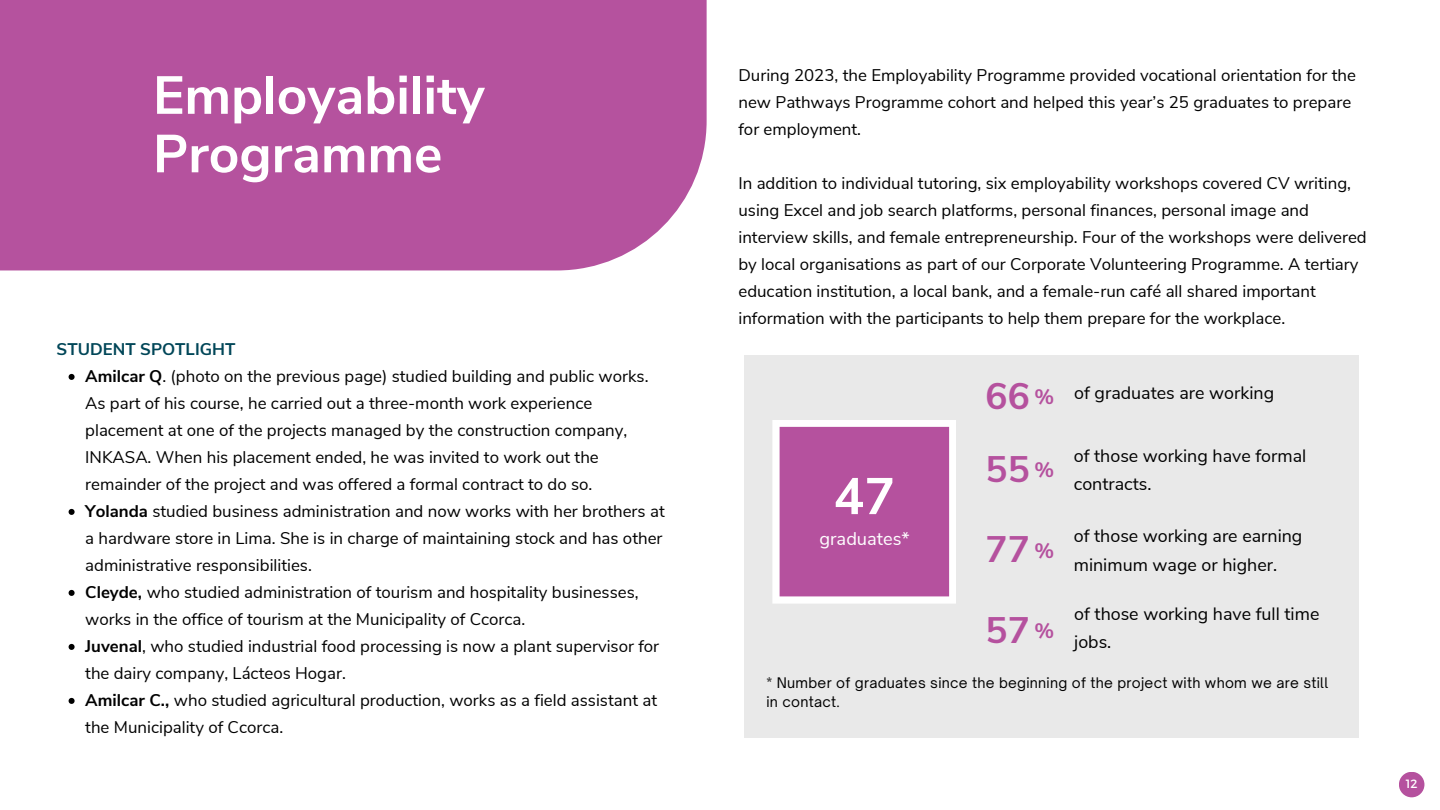
<style>
.page{position:relative;width:1440px;height:810px;background:#fff}
.page>*{position:absolute;margin:0;border:0;box-sizing:border-box;transform-origin:0 0}
.t1{font:700 53.4px/58.5px "Nunito Sans";color:#fff}
.t2{font:700 51.3px "Nunito Sans";color:#fff}
.t3{font:700 36.9px "Nunito Sans";color:#b5519e}
.t4{font:700 20.9px "Nunito Sans";color:#b5519e}
.t5{font:18.3px "Nunito Sans";color:#fff}
.t6{font:17.9px/28.5px "Nunito Sans";color:#000}
.t7{font:16.9px/27px "Nunito Sans";color:#000}
.t8{font:700 16.9px "Nunito Sans";color:#004658}
.t9{font:14px/19.5px "Open Sauce One";letter-spacing:.02em;color:#000}
.t10{font:12px "Montserrat";color:#fff}
.s1{font-weight:700}
</style>
<div class="page">
<div style="left:0;top:0;width:707px;height:270px;background:#b5529e"></div>
<div style="left:744px;top:355px;width:615px;height:383px;background:#e9e9e9"></div>
<svg style="left:772px;top:420px;width:184px;height:184px;background:#bd65a9"></svg>
<svg style="left:69px;top:374px;width:6px;height:6px"></svg>
<svg style="left:69px;top:509px;width:6px;height:6px"></svg>
<svg style="left:69px;top:590px;width:6px;height:6px"></svg>
<svg style="left:69px;top:644px;width:6px;height:6px"></svg>
<svg style="left:69px;top:698px;width:6px;height:6px"></svg>
<div style="left:1399px;top:772px;width:25px;height:25px;background:#b5519e;border-radius:50%"></div>
<p class="t1" style="left:153px;top:67px;width:333px">Employability<br>Programme</p>
<p class="t8" style="left:57px;top:338px;width:180px">STUDENT SPOTLIGHT</p>
<p class="t7" style="left:85px;top:363px;width:565px"><span class="s1">Amilcar Q</span>. (photo on the previous page) studied building and public works.<br>As part of his course, he carried out a three-month work experience placement at one of the projects managed by the construction company, INKASA. When his placement ended, he was invited to work out the remainder of the project and was offered a formal contract to do so.</p>
<p class="t7" style="left:85px;top:498px;width:581px"><span class="s1">Yolanda</span> studied business administration and now works with her brothers at a hardware store in Lima. She is in charge of maintaining stock and has other administrative responsibilities.</p>
<p class="t7" style="left:85px;top:579px;width:555px"><span class="s1">Cleyde,</span> who studied administration of tourism and hospitality businesses, works in the office of tourism at the Municipality of Ccorca.</p>
<p class="t7" style="left:85px;top:633px;width:575px"><span class="s1">Juvenal</span>, who studied industrial food processing is now a plant supervisor for the dairy company, Lácteos Hogar.</p>
<p class="t7" style="left:85px;top:687px;width:573px"><span class="s1">Amilcar C.,</span> who studied agricultural production, works as a field assistant at the Municipality of Ccorca.</p>
<h1 class="t7" style="left:738px;top:62px;width:619px">During 2023, the Employability Programme provided vocational orientation for the new Pathways Programme cohort and helped this year’s 25 graduates to prepare for employment.</h1>
<h2 class="t7" style="left:738px;top:170px;width:630px">In addition to individual tutoring, six employability workshops covered CV writing, using Excel and job search platforms, personal finances, personal image and interview skills, and female entrepreneurship. Four of the workshops were delivered by local organisations as part of our Corporate Volunteering Programme. A tertiary education institution, a local bank, and a female-run café all shared important information with the participants to help them prepare for the workplace.</h2>
<p class="t2" style="left:834px;top:462px;width:63px">47</p>
<p class="t5" style="left:819px;top:527px;width:92px">graduates*</p>
<p class="t3" style="left:986px;top:372px;width:46px">66</p>
<p class="t6" style="left:1074px;top:379px;width:202px">of graduates are working</p>
<h3 class="t4" style="left:1035px;top:383px;width:21px">%</h3>
<h3 class="t3" style="left:986px;top:445px;width:46px">55</h3>
<h3 class="t6" style="left:1074px;top:442px;width:234px">of those working have formal contracts.</h3>
<h3 class="t4" style="left:1035px;top:456px;width:21px">%</h3>
<p class="t3" style="left:986px;top:525px;width:46px">77</p>
<h3 class="t6" style="left:1074px;top:522px;width:230px">of those working are earning minimum wage or higher.</h3>
<h3 class="t4" style="left:1035px;top:537px;width:21px">%</h3>
<p class="t3" style="left:986px;top:605px;width:46px">57</p>
<p class="t6" style="left:1074px;top:599px;width:247px">of those working have full time jobs.</p>
<p class="t4" style="left:1035px;top:617px;width:21px">%</p>
<h3 class="t9" style="left:766px;top:673px;width:563px">* Number of graduates since the beginning of the project with whom we are still in contact.</h3>
<p class="t10" style="left:1406px;top:776px;width:13px">12</p>
</div>
